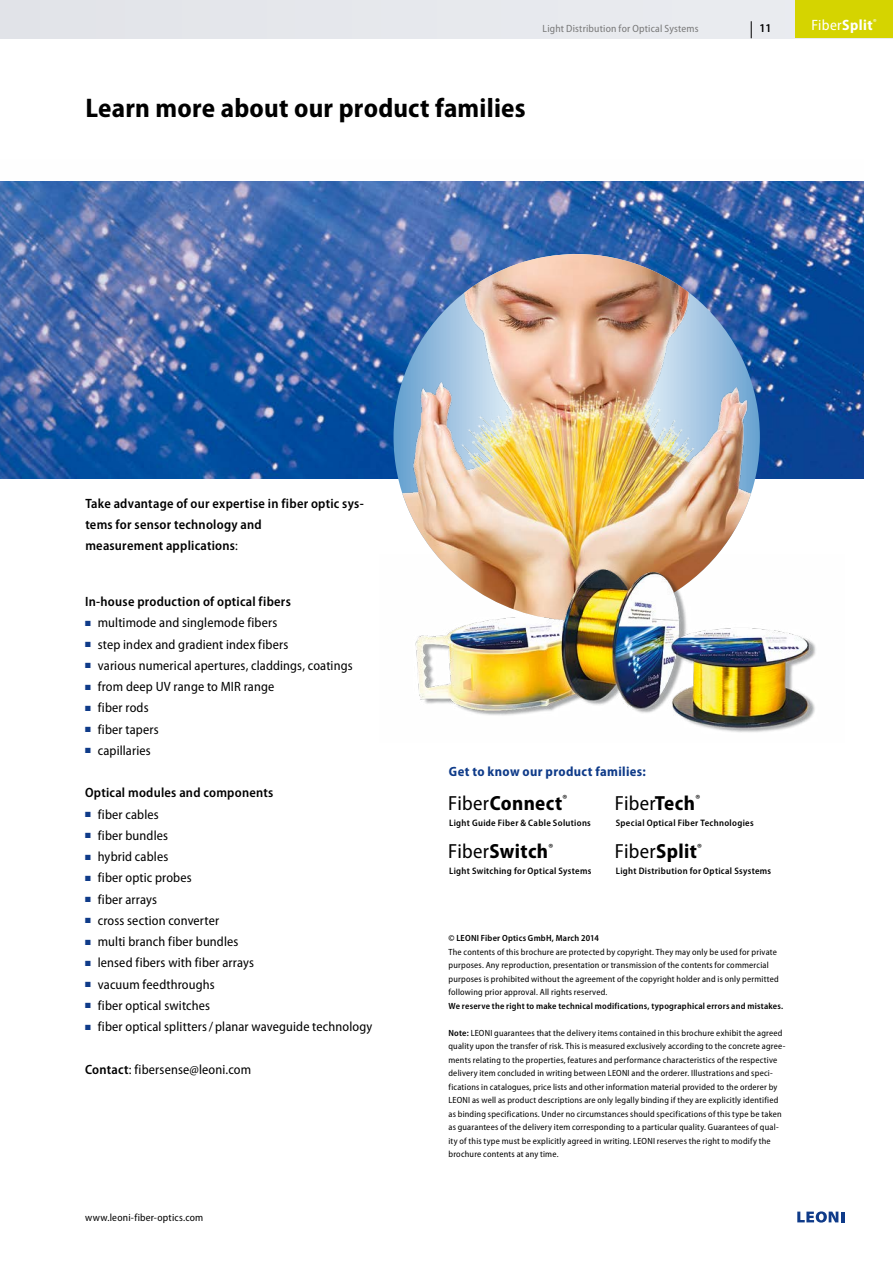
<style>
.page{position:relative;width:893px;height:1263px;background:#fff}
.page>*{position:absolute;margin:0;border:0;box-sizing:border-box;transform-origin:0 0}
.t1{font:700 semi-condensed 27px "Myriad Pro";letter-spacing:.005em;color:#000}
.t2{font:700 semi-condensed 20.55px "Myriad Pro";letter-spacing:.02em;color:#000}
.t3{font:semi-condensed 20.55px "Myriad Pro";letter-spacing:.01em;color:#000}
.t4{font:semi-condensed 15px "Myriad Pro";letter-spacing:.02em;color:#fff}
.t5{font:semi-condensed 13.5px "Myriad Pro";letter-spacing:.01em;color:#000}
.t6{font:600 semi-condensed 13.5px/21.3px "Myriad Pro";letter-spacing:.02em;color:#000}
.t7{font:700 semi-condensed 13.5px "Myriad Pro";letter-spacing:.025em;color:#0f3b89}
.t8{font:600 semi-condensed 12px "Myriad Pro";color:#000}
.t9{font:semi-condensed 10.5px "Myriad Pro";letter-spacing:.02em;color:#787878}
.t10{font:semi-condensed 10.5px "Myriad Pro";letter-spacing:.02em;color:#000}
.t11{font:600 semi-condensed 9.45px "Myriad Pro";letter-spacing:.035em;color:#000}
.t12{font:semi-condensed 9px/13.5px "Myriad Pro";letter-spacing:.02em;color:#000}
.t13{font:600 semi-condensed 9px "Myriad Pro";letter-spacing:.025em;color:#000}
.s1{font-weight:700}
.s2{font-weight:400}
.s3{color:#0f3b89}
.s4{font-weight:600}
</style>
<div class="page">
<svg style="left:797px;top:1211px;width:47px;height:11px"></svg>
<div style="left:0;top:0;width:893px;height:38px;background:#e6e8ed"></div>
<svg style="left:751px;top:21px;width:1px;height:17px"></svg>
<div style="left:795px;top:0;width:98px;height:38px;background:#d5d400"></div>
<img style="left:0;top:182px;width:863px;height:296px">
<img style="left:400px;top:254px;width:360px;height:301px">
<img style="left:415px;top:555px;width:401px;height:178px">
<p class="t9" style="left:543px;top:22px;width:158px">Light Distribution for Optical Systems</p>
<h1 class="t1" style="left:85px;top:91px;width:442px">Learn more about our product families</h1>
<h3 class="t8" style="left:759px;top:21px;width:13px">11</h3>
<h3 class="t4" style="left:811px;top:15px;width:67px">Fiber<span class="s1">Split</span><sup>®</sup></h3>
<h3 class="t6" style="left:85px;top:492px;width:280px">Take advantage of our expertise in fiber optic sys&shy;tems for sensor technology and<br>measurement applications<span class="s2">:</span></h3>
<h3 class="t6" style="left:85px;top:590px;width:207px">In-house production of optical fibers</h3>
<h3 class="t5" style="left:85px;top:614px;width:194px"><span class="s3">■</span> multimode and singlemode fibers</h3>
<h3 class="t5" style="left:85px;top:636px;width:205px"><span class="s3">■</span> step index and gradient index fibers</h3>
<h3 class="t5" style="left:85px;top:657px;width:269px"><span class="s3">■</span> various numerical apertures, claddings, coatings</h3>
<h3 class="t5" style="left:85px;top:678px;width:191px"><span class="s3">■</span> from deep UV range to MIR range</h3>
<h3 class="t5" style="left:85px;top:699px;width:65px"><span class="s3">■</span> fiber rods</h3>
<h3 class="t5" style="left:85px;top:721px;width:75px"><span class="s3">■</span> fiber tapers</h3>
<h3 class="t5" style="left:85px;top:742px;width:67px"><span class="s3">■</span> capillaries</h3>
<h3 class="t6" style="left:85px;top:782px;width:190px">Optical modules and components</h3>
<h3 class="t5" style="left:85px;top:806px;width:75px"><span class="s3">■</span> fiber cables</h3>
<h3 class="t5" style="left:85px;top:827px;width:85px"><span class="s3">■</span> fiber bundles</h3>
<h3 class="t5" style="left:85px;top:848px;width:85px"><span class="s3">■</span> hybrid cables</h3>
<h3 class="t5" style="left:85px;top:869px;width:108px"><span class="s3">■</span> fiber optic probes</h3>
<h3 class="t5" style="left:85px;top:891px;width:74px"><span class="s3">■</span> fiber arrays</h3>
<h3 class="t5" style="left:85px;top:912px;width:136px"><span class="s3">■</span> cross section converter</h3>
<h3 class="t5" style="left:85px;top:933px;width:155px"><span class="s3">■</span> multi branch fiber bundles</h3>
<h3 class="t5" style="left:85px;top:955px;width:171px"><span class="s3">■</span> lensed fibers with fiber arrays</h3>
<h3 class="t5" style="left:85px;top:976px;width:131px"><span class="s3">■</span> vacuum feedthroughs</h3>
<h3 class="t5" style="left:85px;top:997px;width:126px"><span class="s3">■</span> fiber optical switches</h3>
<h3 class="t5" style="left:85px;top:1018px;width:289px"><span class="s3">■</span> fiber optical splitters/ planar waveguide technology</h3>
<h3 class="t5" style="left:85px;top:1061px;width:168px"><span class="s4">Contact</span>: fibersense@leoni.com</h3>
<p class="t10" style="left:85px;top:1211px;width:120px">www.leoni-fiber-optics.com</p>
<h3 class="t7" style="left:449px;top:763px;width:198px">Get to know our product families:</h3>
<h2 class="t2" style="left:448px;top:790px;width:120px"><span class="s2">Fiber</span>Connect<sup>®</sup></h2>
<h2 class="t3" style="left:615px;top:790px;width:87px">Fiber<span class="s1">Tech</span><sup>®</sup></h2>
<p class="t11" style="left:449px;top:817px;width:143px">Light Guide Fiber &amp; Cable Solutions</p>
<p class="t11" style="left:616px;top:817px;width:139px">Special Optical Fiber Technologies</p>
<h2 class="t2" style="left:448px;top:838px;width:107px"><span class="s2">Fiber</span>Switch<sup>®</sup></h2>
<h2 class="t3" style="left:615px;top:839px;width:89px">Fiber<span class="s1">Split</span><sup>®</sup></h2>
<p class="t11" style="left:449px;top:865px;width:144px">Light Switching for Optical Systems</p>
<p class="t11" style="left:616px;top:865px;width:157px">Light Distribution for Optical Ssystems</p>
<p class="t13" style="left:448px;top:932px;width:152px">© LEONI Fiber Optics GmbH, March 2014</p>
<p class="t12" style="left:448px;top:945px;width:332px">The contents of this brochure are protected by copyright. They may only be used for private purposes. Any reproduction, presentation or transmission of the contents for commercial purposes is prohibited without the agreement of the copyright holder and is only permitted following prior approval. All rights reserved.</p>
<p class="t13" style="left:448px;top:1000px;width:336px">We reserve the right to make technical modifications, typographical errors and mistakes.</p>
<p class="t12" style="left:448px;top:1026px;width:338px"><span class="s4">Note:</span> LEONI guarantees that the delivery items contained in this brochure exhibit the agreed quality upon the transfer of risk. This is measured exclusively according to the concrete agree&shy;ments relating to the properties, features and performance characteristics of the respective delivery item concluded in writing between LEONI and the orderer. Illustrations and speci&shy;fications in catalogues, price lists and other information material provided to the orderer by LEONI as well as product descriptions are only legally binding if they are explicitly identified as binding specifications. Under no circumstances should specifications of this type be taken as guarantees of the delivery item corresponding to a particular quality. Guarantees of qual&shy;ity of this type must be explicitly agreed in writing. LEONI reserves the right to modify the brochure contents at any time.</p>
</div>
